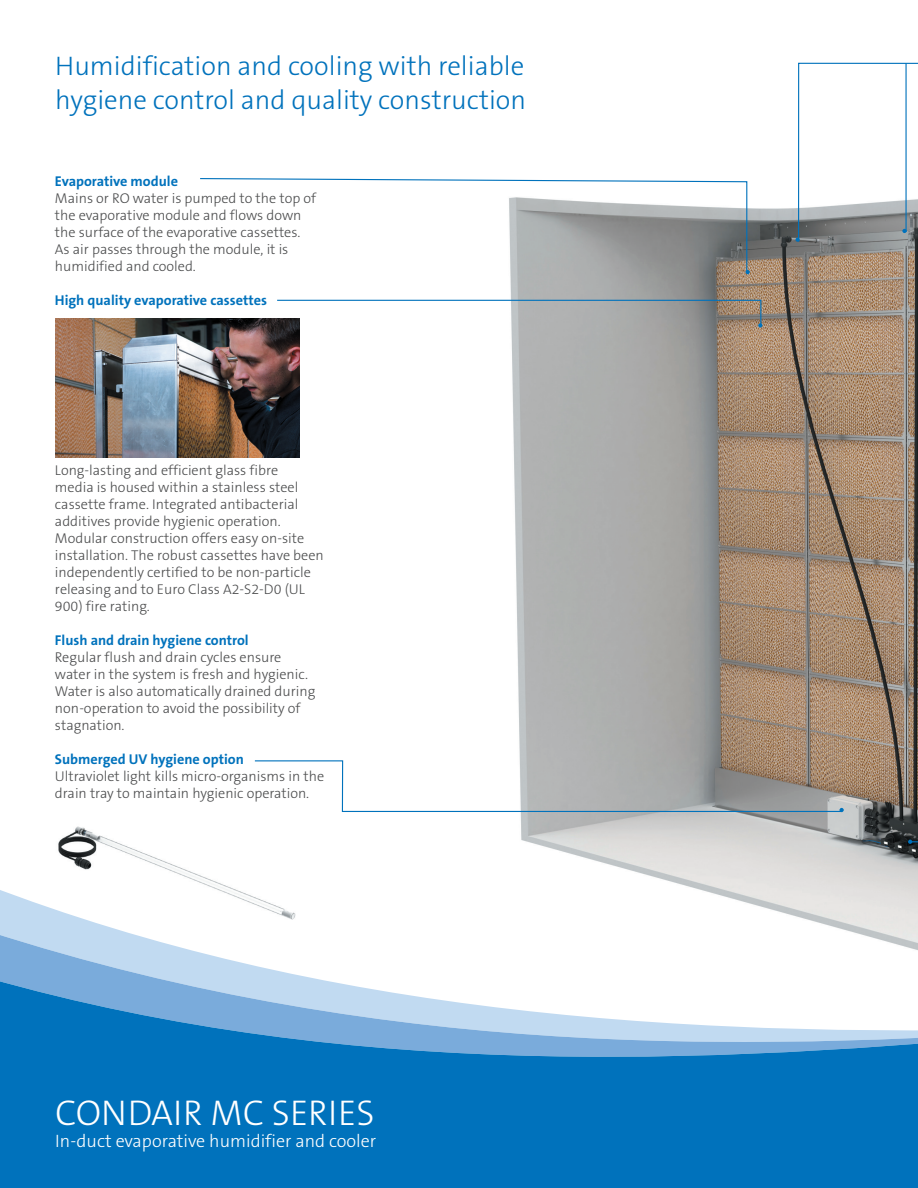
<style>
.page{position:relative;width:918px;height:1188px;background:#fff}
.page>*{position:absolute;margin:0;border:0;box-sizing:border-box;transform-origin:0 0}
._1_MAIN_TITLE{font:300 36px "The Sans B W3";color:#fff}
._2_TITLE{font:300 27px/34px "The Sans B W3";color:#0072bc}
._3_LEAD_TEXT{font:300 18px "The Sans B W3";color:#fff}
._5_RUNNING_TEXT{font:300 14.25px/17px "The Sans B W3";color:#4b4c4d}
._4_SUBTITLE_BLUE{font:700 14.25px "The Sans B W7";color:#0072bc}
</style>
<div class="page">
<img style="left:510px;top:208px;width:408px;height:677px">
<img style="left:58px;top:826px;width:166px;height:59px">
<svg style="left:0;top:885px;width:918px;height:45px"></svg>
<svg style="left:0;top:930px;width:918px;height:25px"></svg>
<svg style="left:0;top:955px;width:918px;height:224px;fill:#0072bc"></svg>
<svg style="left:200px;top:178px;width:548px;height:96px"></svg>
<svg style="left:796px;top:62px;width:122px;height:181px"></svg>
<svg style="left:746px;top:270px;width:4px;height:4px"></svg>
<svg style="left:277px;top:299px;width:485px;height:29px"></svg>
<div style="left:0;top:1179px;width:918px;height:9px;background:#0072bc"></div>
<img style="left:55px;top:318px;width:244px;height:140px">
<hr style="left:905px;top:63px;width:2px;height:169px;background:#0072bc">
<svg style="left:254px;top:760px;width:590px;height:53px"></svg>
<svg style="left:908px;top:283px;width:10px;height:561px;background:#706355"></svg>
<p class="_2_TITLE" style="left:55px;top:49px;width:472px">Humidification and cooling with reliable hygiene control and quality construction</p>
<p class="_4_SUBTITLE_BLUE" style="left:55px;top:172px;width:125px">Evaporative module</p>
<p class="_5_RUNNING_TEXT" style="left:55px;top:190px;width:263px">Mains or RO water is pumped to the top of the evaporative module and flows down the surface of the evaporative cassettes.<br>As air passes through the module, it is humidified and cooled.</p>
<p class="_4_SUBTITLE_BLUE" style="left:55px;top:291px;width:214px">High quality evaporative cassettes</p>
<p class="_5_RUNNING_TEXT" style="left:55px;top:462px;width:270px">Long-lasting and efficient glass fibre<br>media is housed within a stainless steel cassette frame. Integrated antibacterial additives provide hygienic operation.<br>Modular construction offers easy on-site installation. The robust cassettes have been independently certified to be non-particle releasing and to Euro Class A2-S2-D0 (UL 900) fire rating.</p>
<p class="_4_SUBTITLE_BLUE" style="left:55px;top:631px;width:195px">Flush and drain hygiene control</p>
<p class="_5_RUNNING_TEXT" style="left:55px;top:649px;width:262px">Regular flush and drain cycles ensure water in the system is fresh and hygienic.<br>Water is also automatically drained during non-operation to avoid the possibility of stagnation.</p>
<p class="_4_SUBTITLE_BLUE" style="left:55px;top:750px;width:190px">Submerged UV hygiene option</p>
<p class="_5_RUNNING_TEXT" style="left:55px;top:768px;width:271px">Ultraviolet light kills micro-organisms in the drain tray to maintain hygienic operation.</p>
<p class="_1_MAIN_TITLE" style="left:55px;top:1090px;width:321px">CONDAIR MC SERIES</p>
<p class="_3_LEAD_TEXT" style="left:55px;top:1129px;width:323px">In-duct evaporative humidifier and cooler</p>
</div>
